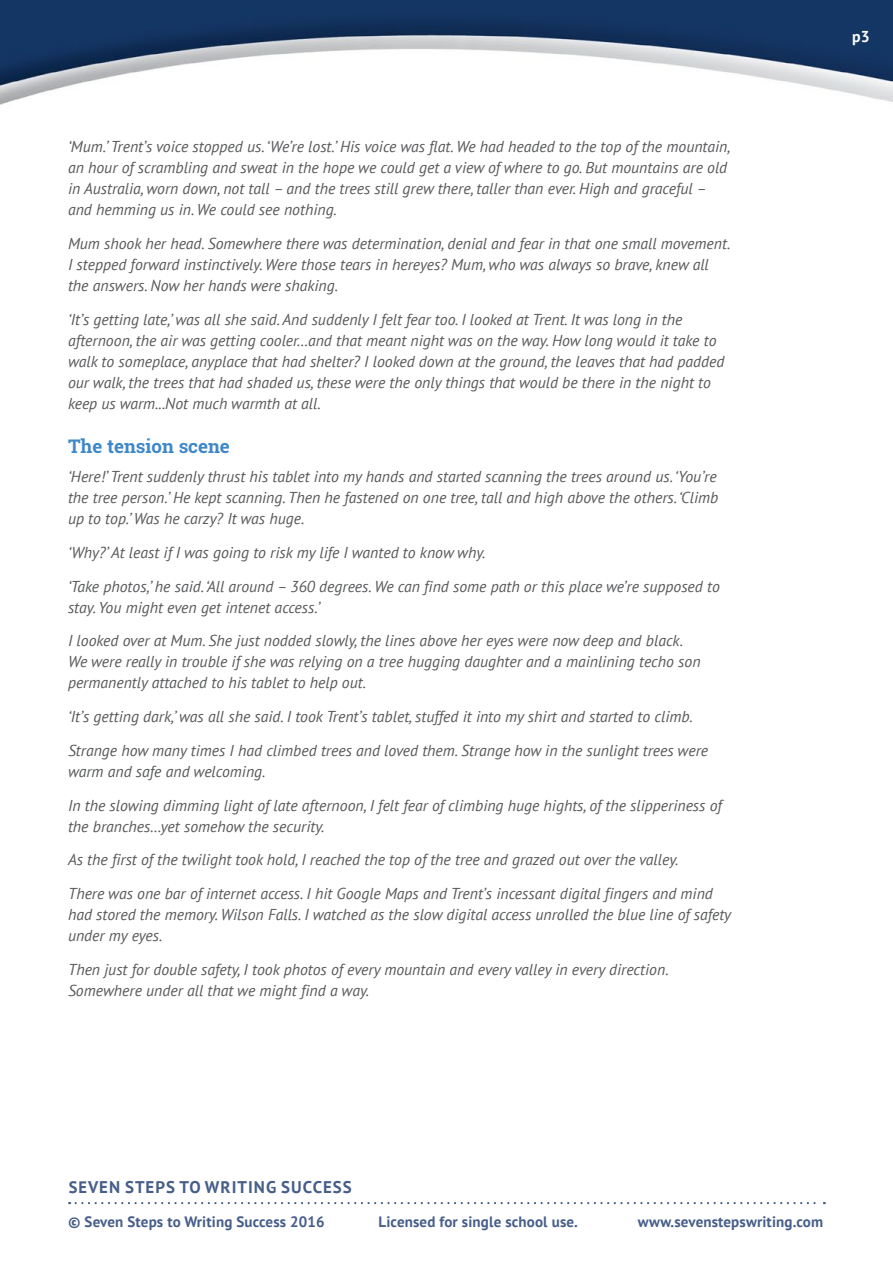
<style>
.page{position:relative;width:893px;height:1263px;background:#fff}
.page>*{position:absolute;margin:0;border:0;box-sizing:border-box;transform-origin:0 0}
.t1{font:700 18.75px "Roboto Slab";color:#3f88c8}
.t2{font:700 16.8px "PT Sans";letter-spacing:.06em;color:#475e89}
.t3{font:italic 15.75px/21px "PT Sans";color:#58595b}
.t4{font:700 15.75px "PT Sans";color:#fff}
.t5{font:700 15px "PT Sans";letter-spacing:.01em;color:#475e89}
.s1{font-size:16.5px}
</style>
<div class="page">
<img style="left:0;top:0;width:893px;height:1205px">
<svg style="left:76px;top:1202px;width:749px;height:2px"></svg>
<p class="t3" style="left:68px;top:136px;width:664px">‘Mum.’ Trent’s voice stopped us. ‘We’re lost.’ His voice was flat. We had headed to the top of the mountain, an hour of scrambling and sweat in the hope we could get a view of where to go. But mountains are old in Australia, worn down, not tall – and the trees still grew there, taller than ever. High and graceful – and hemming us in. We could see nothing.</p>
<p class="t3" style="left:68px;top:233px;width:664px">Mum shook her head. Somewhere there was determination, denial and fear in that one small movement.<br>I stepped forward instinctively. Were those tears in hereyes? Mum, who was always so brave, knew all the answers. Now her hands were shaking.</p>
<p class="t3" style="left:68px;top:309px;width:658px">‘It’s getting late,’ was all she said. And suddenly I felt fear too. I looked at Trent. It was long in the afternoon, the air was getting cooler…and that meant night was on the way. How long would it take to walk to someplace, anyplace that had shelter? I looked down at the ground, the leaves that had padded our walk, the trees that had shaded us, these were the only things that would be there in the night to keep us warm...Not much warmth at all.</p>
<p class="t1" style="left:68px;top:433px;width:163px">The tension scene</p>
<p class="t3" style="left:68px;top:466px;width:652px;text-align:justify">‘Here!’ Trent suddenly thrust his tablet into my hands and started scanning the trees around us. ‘You’re the tree person.’ He kept scanning. Then he fastened on one tree, tall and high above the others. ‘Climb up to top.’ Was he carzy? It was huge.</p>
<p class="t3" style="left:68px;top:535px;width:653px;line-height:33.8px">‘Why?’ At least if I was going to risk my life I wanted to know why.<br>‘Take photos,’ he said. ‘All around – 360 degrees. We can find some path or this place we’re supposed to</p>
<p class="t3" style="left:68px;top:590px;width:616px;line-height:33.8px">stay. You might even get intenet access.’<br>I looked over at Mum. She just nodded slowly, the lines above her eyes were now deep and black.</p>
<p class="t3" style="left:68px;top:651px;width:634px">We were really in trouble if she was relying on a tree hugging daughter and a mainlining techo son permanently attached to his tablet to help out.</p>
<p class="t3" style="left:68px;top:699px;width:642px;line-height:33.8px">‘It’s getting dark,’ was all she said. I took Trent’s tablet, stuffed it into my shirt and started to climb.<br>Strange how many times I had climbed trees and loved them. Strange how in the sunlight trees were</p>
<p class="t3" style="left:68px;top:754px;width:655px;line-height:33.8px">warm and safe and welcoming.<br>In the slowing dimming light of late afternoon, I felt fear of climbing huge hights, of the slipperiness of</p>
<p class="t3" style="left:68px;top:809px;width:646px;line-height:33.8px">the branches…yet somehow the security.<br>As the first of the twilight took hold, I reached the top of the tree and grazed out over the valley.<br>There was one bar of internet access. I hit Google Maps and Trent’s incessant digital fingers and mind</p>
<p class="t3" style="left:68px;top:904px;width:665px">had stored the memory. Wilson Falls. I watched as the slow digital access unrolled the blue line of safety under my eyes.</p>
<p class="t3" style="left:68px;top:958px;width:602px">Then just for double safety, I took photos of every mountain and every valley in every direction.<br>Somewhere under all that we might find a way.</p>
<p class="t4" style="left:852px;top:26px;width:19px">p3</p>
<p class="t2" style="left:69px;top:1175px;width:275px"><span class="s1">Se</span>ven Steps to Writing Success</p>
<p class="t5" style="left:68px;top:1212px;width:258px">© Seven Steps to Writing Success 2016</p>
<p class="t5" style="left:379px;top:1212px;width:201px">Licensed for single school use.</p>
<p class="t5" style="left:638px;top:1212px;width:187px">www.sevenstepswriting.com</p>
</div>
